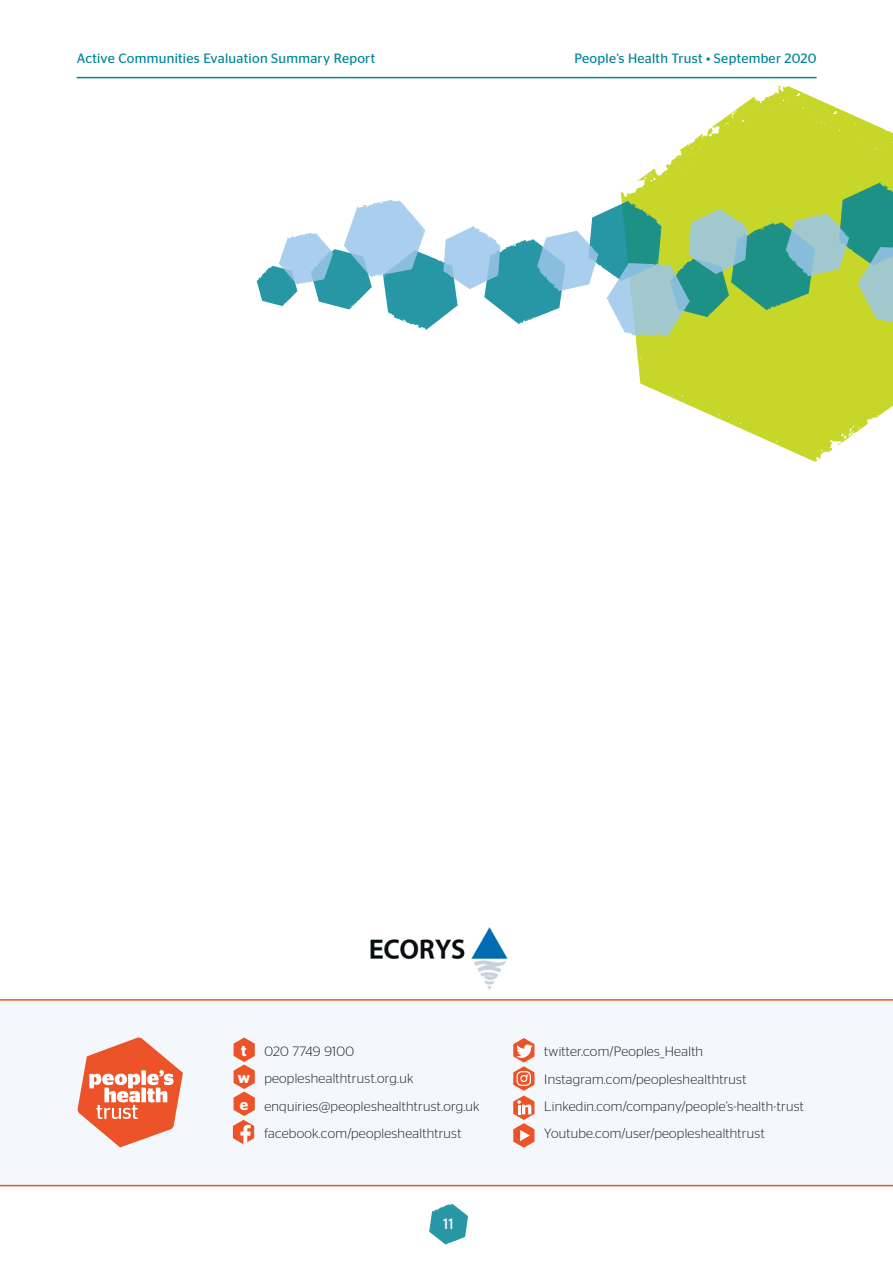
<style>
.page{position:relative;width:893px;height:1263px;background:#fff}
.page>*{position:absolute;margin:0;border:0;box-sizing:border-box;transform-origin:0 0}
.t1{font:600 15px/27px "Stag Sans";color:#fff}
.t2{font:15px "Stag Sans";color:#fff}
.t3{font:300 13.5px/27px "Stag Sans";letter-spacing:.02em;color:#231f20}
.t4{font:13.5px "Stag Sans";letter-spacing:.02em;color:#008597}
</style>
<div class="page">
<div style="left:0;top:999px;width:893px;height:187px;background:#f4f8fc"></div>
<svg style="left:429px;top:1204px;width:39px;height:41px"></svg>
<svg style="left:78px;top:1037px;width:105px;height:110px"></svg>
<hr style="left:0;top:1185px;width:893px;height:1px;background:#ec5328">
<hr style="left:0;top:999px;width:893px;height:2px;background:#ec5328">
<svg style="left:635px;top:86px;width:258px;height:376px;fill:#c7d72a"></svg>
<svg style="left:233px;top:1037px;width:22px;height:107px"></svg>
<svg style="left:513px;top:1038px;width:21px;height:110px"></svg>
<hr style="left:77px;top:77px;width:740px;height:1px;background:#008597">
<img style="left:370px;top:927px;width:138px;height:63px">
<svg style="left:257px;top:182px;width:636px;height:155px"></svg>
<p class="t4" style="left:77px;top:51px;width:300px">Active Communities Evaluation Summary Report</p>
<p class="t4" style="left:574px;top:51px;width:244px">People’s Health Trust • September 2020</p>
<p class="t1" style="left:238px;top:1037px;width:14px">t w e</p>
<p class="t3" style="left:544px;top:1038px;width:261px">twitter.com/Peoples_Health Instagram.com/peopleshealthtrust Linkedin.com/company/people’s-health-trust Youtube.com/user/peopleshealthtrust</p>
<p class="t3" style="left:264px;top:1038px;width:217px">020 7749 9100 peopleshealthtrust.org.uk enquiries@peopleshealthtrust.org.uk facebook.com/peopleshealthtrust</p>
<p class="t2" style="left:443px;top:1216px;width:12px">11</p>
</div>
